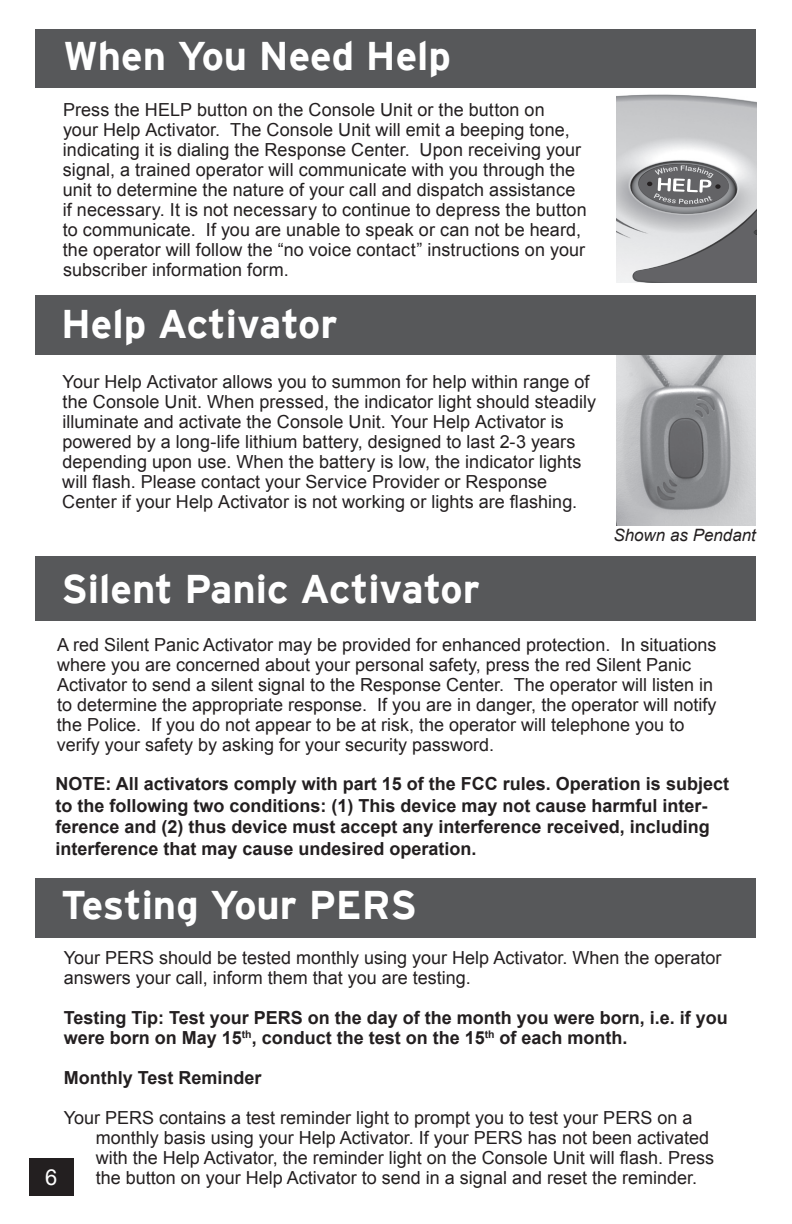
<style>
.page{position:relative;width:792px;height:1224px;background:#fff}
.page>*{position:absolute;margin:0;border:0;box-sizing:border-box;transform-origin:0 0}
.t1{font:700 40px "Interstate";color:#fff}
.t2{font:22px "Arial";color:#fff}
.t3{font:18px/20px "Arial";color:#231f20}
.t4{font:700 18px/21.6px "Arial";color:#231f20}
.t5{font:italic 17px "Arial";color:#231f20}
</style>
<div class="page">
<div style="left:29px;top:1158px;width:44px;height:37px;background:#231f20"></div>
<img style="left:617px;top:87px;width:139px;height:196px">
<svg style="left:634px;top:152px;width:122px;height:131px;background:#a0a1a3"></svg>
<div style="left:36px;top:29px;width:720px;height:58px;background:#57585a"></div>
<div style="left:36px;top:295px;width:720px;height:60px;background:#57585a"></div>
<div style="left:36px;top:878px;width:720px;height:60px;background:#57585a"></div>
<img style="left:617px;top:356px;width:139px;height:170px">
<div style="left:36px;top:556px;width:720px;height:65px;background:#57585a"></div>
<h1 class="t1" style="left:63px;top:34px;width:390px">When You Need Help</h1>
<p class="t3" style="left:63px;top:100px;width:525px">Press the HELP button on the Console Unit or the button on<br>your Help Activator. The Console Unit will emit a beeping tone, indicating it is dialing the Response Center. Upon receiving your signal, a trained operator will communicate with you through the unit to determine the nature of your call and dispatch assistance if necessary. It is not necessary to continue to depress the button to communicate. If you are unable to speak or can not be heard, the operator will follow the “no voice contact” instructions on your subscriber information form.</p>
<h1 class="t1" style="left:61px;top:302px;width:278px">Help Activator</h1>
<p class="t3" style="left:62px;top:372px;width:535px">Your Help Activator allows you to summon for help within range of the Console Unit. When pressed, the indicator light should steadily illuminate and activate the Console Unit. Your Help Activator is powered by a long-life lithium battery, designed to last 2-3 years depending upon use. When the battery is low, the indicator lights will flash. Please contact your Service Provider or Response Center if your Help Activator is not working or lights are flashing.</p>
<h1 class="t1" style="left:62px;top:566px;width:420px">Silent Panic Activator</h1>
<p class="t5" style="left:613px;top:524px;width:144px">Shown as Pendant</p>
<p class="t3" style="left:57px;top:635px;width:661px">A red Silent Panic Activator may be provided for enhanced protection. In situations where you are concerned about your personal safety, press the red Silent Panic Activator to send a silent signal to the Response Center. The operator will listen in to determine the appropriate response. If you are in danger, the operator will notify the Police. If you do not appear to be at risk, the operator will telephone you to verify your safety by asking for your security password.</p>
<p class="t4" style="left:55px;top:773px;width:675px">NOTE: All activators comply with part 15 of the FCC rules. Operation is subject to the following two conditions: (1) This device may not cause harmful inter&shy;ference and (2) thus device must accept any interference received, including interference that may cause undesired operation.</p>
<h1 class="t1" style="left:61px;top:883px;width:357px">Testing Your PERS</h1>
<p class="t3" style="left:64px;top:948px;width:659px">Your PERS should be tested monthly using your Help Activator. When the operator answers your call, inform them that you are testing.</p>
<p class="t4" style="left:64px;top:1008px;width:666px;line-height:20px">Testing Tip: Test your PERS on the day of the month you were born, i.e. if you were born on May 15<sup>th</sup>, conduct the test on the 15<sup>th</sup> of each month.</p>
<p class="t4" style="left:64px;top:1068px;width:199px">Monthly Test Reminder</p>
<p class="t3" style="left:96px;top:1108px;width:620px;text-indent:-32px">Your PERS contains a test reminder light to prompt you to test your PERS on a monthly basis using your Help Activator. If your PERS has not been activated with the Help Activator, the reminder light on the Console Unit will flash. Press the button on your Help Activator to send in a signal and reset the reminder.</p>
<p class="t2" style="left:45px;top:1163px;width:14px">6</p>
</div>
